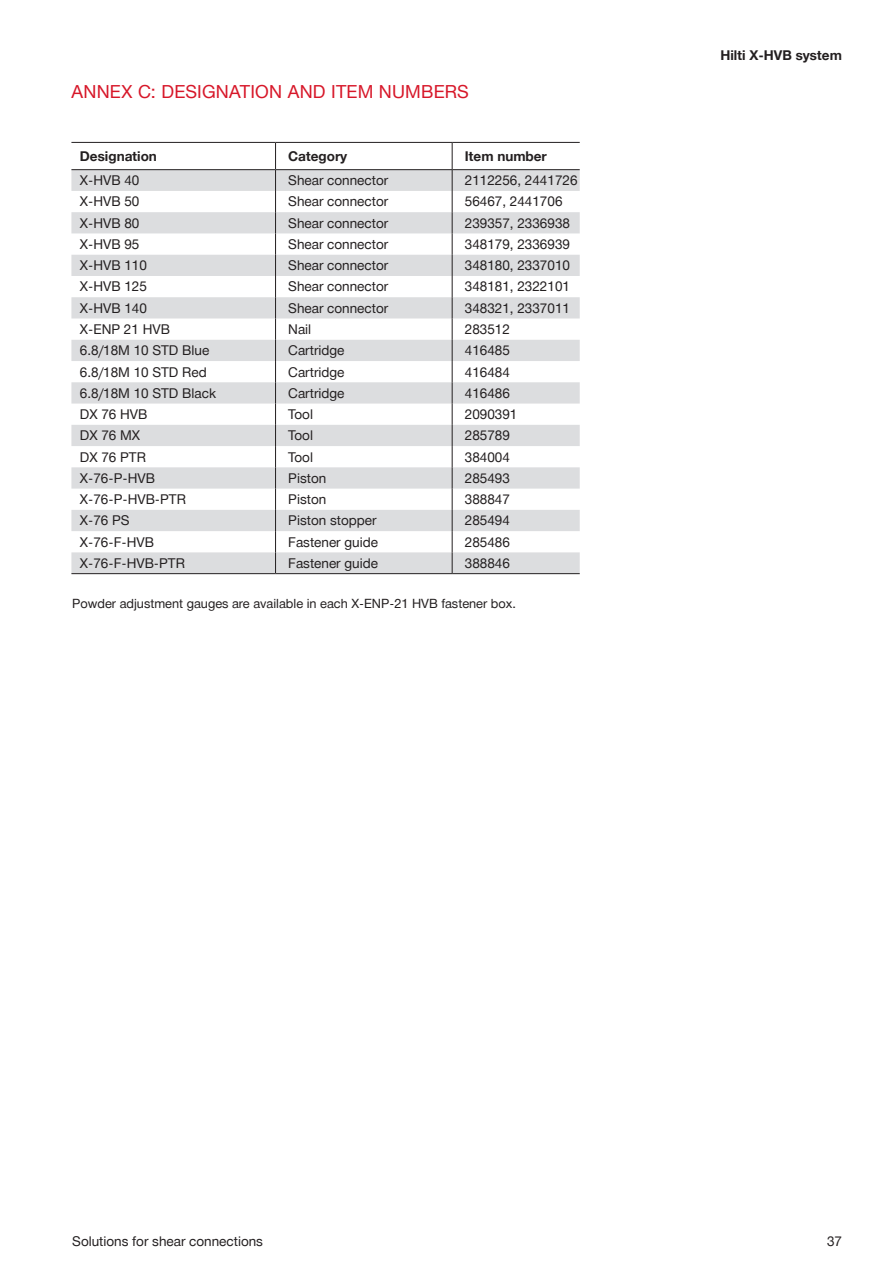
<style>
.page{position:relative;width:893px;height:1263px;background:#fff}
.page>*{position:absolute;margin:0;border:0;box-sizing:border-box;transform-origin:0 0}
.t1{font:18px "Hilti";letter-spacing:.01em;color:#d71729}
.t2{font:13.5px "Hilti";color:#231f20}
.t3{font:700 13.5px "Hilti";color:#231f20}
.t4{font:12.75px "Hilti";color:#231f20}
</style>
<div class="page">
<hr style="left:71px;top:142px;width:205px;height:1px;background:#231f20">
<hr style="left:276px;top:142px;width:176px;height:1px;background:#231f20">
<hr style="left:452px;top:142px;width:128px;height:1px;background:#231f20">
<svg style="left:71px;top:143px;width:509px;height:430px"></svg>
<hr style="left:71px;top:573px;width:205px;height:1px;background:#231f20">
<hr style="left:276px;top:573px;width:176px;height:1px;background:#231f20">
<hr style="left:452px;top:573px;width:128px;height:1px;background:#231f20">
<h1 class="t1" style="left:71px;top:81px;width:399px">ANNEX C: DESIGNATION AND ITEM NUMBERS</h1>
<p class="t3" style="left:80px;top:148px;width:78px">Designation</p>
<p class="t3" style="left:288px;top:148px;width:61px">Category</p>
<p class="t3" style="left:465px;top:148px;width:83px">Item number</p>
<p class="t2" style="left:80px;top:173px;width:61px">X-HVB 40</p>
<p class="t2" style="left:288px;top:173px;width:102px">Shear connector</p>
<p class="t2" style="left:465px;top:173px;width:114px">2112256, 2441726</p>
<p class="t2" style="left:80px;top:194px;width:61px">X-HVB 50</p>
<p class="t2" style="left:288px;top:194px;width:102px">Shear connector</p>
<p class="t2" style="left:465px;top:194px;width:99px">56467, 2441706</p>
<p class="t2" style="left:80px;top:215px;width:61px">X-HVB 80</p>
<p class="t2" style="left:288px;top:215px;width:102px">Shear connector</p>
<p class="t2" style="left:465px;top:215px;width:107px">239357, 2336938</p>
<p class="t2" style="left:80px;top:236px;width:61px">X-HVB 95</p>
<p class="t2" style="left:288px;top:236px;width:102px">Shear connector</p>
<p class="t2" style="left:465px;top:236px;width:107px">348179, 2336939</p>
<p class="t2" style="left:80px;top:258px;width:69px">X-HVB 110</p>
<p class="t2" style="left:288px;top:258px;width:102px">Shear connector</p>
<p class="t2" style="left:465px;top:258px;width:107px">348180, 2337010</p>
<p class="t2" style="left:80px;top:279px;width:69px">X-HVB 125</p>
<p class="t2" style="left:288px;top:279px;width:102px">Shear connector</p>
<p class="t2" style="left:465px;top:279px;width:107px">348181, 2322101</p>
<p class="t2" style="left:80px;top:300px;width:69px">X-HVB 140</p>
<p class="t2" style="left:288px;top:300px;width:102px">Shear connector</p>
<p class="t2" style="left:465px;top:300px;width:107px">348321, 2337011</p>
<p class="t2" style="left:80px;top:321px;width:92px">X-ENP 21 HVB</p>
<p class="t2" style="left:288px;top:321px;width:24px">Nail</p>
<p class="t2" style="left:465px;top:321px;width:47px">283512</p>
<p class="t2" style="left:80px;top:343px;width:131px">6.8/18M 10 STD Blue</p>
<p class="t2" style="left:288px;top:343px;width:58px">Cartridge</p>
<p class="t2" style="left:465px;top:343px;width:47px">416485</p>
<p class="t2" style="left:80px;top:364px;width:128px">6.8/18M 10 STD Red</p>
<p class="t2" style="left:288px;top:364px;width:58px">Cartridge</p>
<p class="t2" style="left:465px;top:364px;width:47px">416484</p>
<p class="t2" style="left:80px;top:385px;width:138px">6.8/18M 10 STD Black</p>
<p class="t2" style="left:288px;top:385px;width:58px">Cartridge</p>
<p class="t2" style="left:465px;top:385px;width:47px">416486</p>
<p class="t2" style="left:80px;top:406px;width:69px">DX 76 HVB</p>
<p class="t2" style="left:288px;top:406px;width:26px">Tool</p>
<p class="t2" style="left:465px;top:406px;width:54px">2090391</p>
<p class="t2" style="left:80px;top:428px;width:62px">DX 76 MX</p>
<p class="t2" style="left:288px;top:428px;width:26px">Tool</p>
<p class="t2" style="left:465px;top:428px;width:47px">285789</p>
<p class="t2" style="left:80px;top:449px;width:68px">DX 76 PTR</p>
<p class="t2" style="left:288px;top:449px;width:26px">Tool</p>
<p class="t2" style="left:465px;top:449px;width:47px">384004</p>
<p class="t2" style="left:80px;top:470px;width:77px">X-76-P-HVB</p>
<p class="t2" style="left:288px;top:470px;width:40px">Piston</p>
<p class="t2" style="left:465px;top:470px;width:47px">285493</p>
<p class="t2" style="left:80px;top:491px;width:108px">X-76-P-HVB-PTR</p>
<p class="t2" style="left:288px;top:491px;width:40px">Piston</p>
<p class="t2" style="left:465px;top:491px;width:47px">388847</p>
<p class="t2" style="left:80px;top:513px;width:51px">X-76 PS</p>
<p class="t2" style="left:288px;top:513px;width:90px">Piston stopper</p>
<p class="t2" style="left:465px;top:513px;width:47px">285494</p>
<p class="t2" style="left:80px;top:534px;width:76px">X-76-F-HVB</p>
<p class="t2" style="left:288px;top:534px;width:91px">Fastener guide</p>
<p class="t2" style="left:465px;top:534px;width:47px">285486</p>
<p class="t2" style="left:80px;top:555px;width:107px">X-76-F-HVB-PTR</p>
<p class="t2" style="left:288px;top:555px;width:91px">Fastener guide</p>
<p class="t2" style="left:465px;top:555px;width:47px">388846</p>
<p class="t4" style="left:72px;top:596px;width:445px">Powder adjustment gauges are available in each X-ENP-21 HVB fastener box.</p>
<p class="t3" style="left:720px;top:48px;width:123px">Hilti X-HVB system</p>
<p class="t2" style="left:72px;top:1233px;width:192px">Solutions for shear connections</p>
<p class="t2" style="left:827px;top:1233px;width:16px">37</p>
</div>
